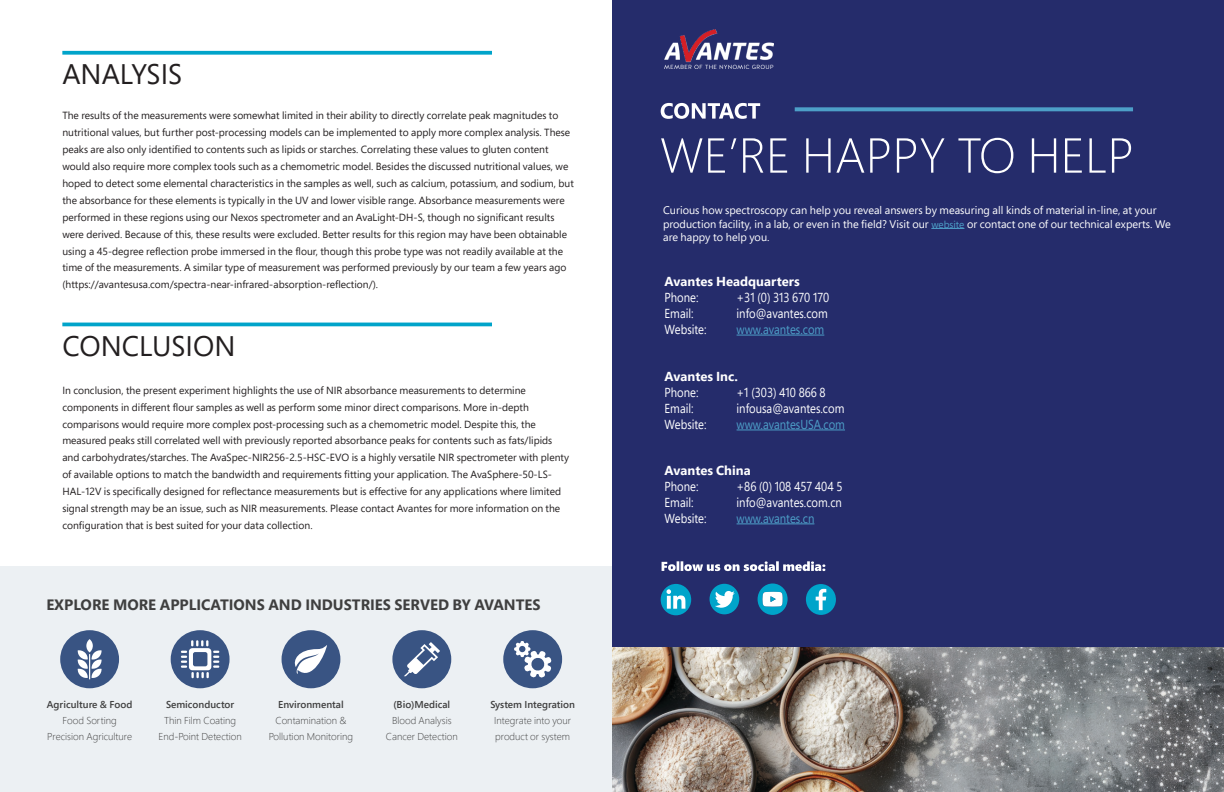
<style>
.page{position:relative;width:1224px;height:792px;background:#fff}
.page>*{position:absolute;margin:0;border:0;box-sizing:border-box;transform-origin:0 0}
.t1{font:28.2px "Segoe Pro";color:#231f20}
.t2{font:700 15px "Segoe Pro";color:#3f3f3f}
.t3{font:13px "Segoe Pro";color:#fff;scale:.87 1}
.t4{font:13px "Segoe Pro";color:#4d9fc8;scale:.87 1}
.t5{font:700 13px "Segoe Pro";color:#fff}
.t6{font:11px/13.2px "Segoe Pro";color:#fff}
.t7{font:10.3px/16.9px "Segoe Pro";color:#231f20}
.t8{font:300 10px/16px "Segoe Pro";color:#3f3f3f;text-align:center}
.t9{font:600 10px "Segoe Pro";color:#3f3f3f}
.s1{font-size:10px;color:#4d9fc8}
</style>
<div class="page">
<svg style="left:62px;top:51px;width:430px;height:4px;background:#17acce"></svg>
<hr style="left:62px;top:323px;width:430px;height:3px;background:#00a4ca">
<div style="left:0;top:566px;width:611px;height:226px;background:#ecf0f3"></div>
<div style="left:60px;top:630px;width:59px;height:58px;background:#395483;border-radius:50%"></div>
<svg style="left:86px;top:639px;width:7px;height:13px"></svg>
<svg style="left:78px;top:650px;width:24px;height:29px"></svg>
<div style="left:171px;top:630px;width:59px;height:58px;background:#395483;border-radius:50%"></div>
<svg style="left:181px;top:640px;width:38px;height:38px"></svg>
<div style="left:282px;top:630px;width:58px;height:58px;background:#395483;border-radius:50%"></div>
<svg style="left:292px;top:645px;width:35px;height:37px"></svg>
<div style="left:392px;top:630px;width:59px;height:58px;background:#395483;border-radius:50%"></div>
<svg style="left:404px;top:642px;width:36px;height:34px"></svg>
<div style="left:503px;top:630px;width:59px;height:58px;background:#395483;border-radius:50%"></div>
<svg style="left:514px;top:641px;width:38px;height:37px"></svg>
<img style="left:612px;top:646px;width:612px;height:146px">
<div style="left:612px;top:0;width:612px;height:646px;background:#252c6b"></div>
<svg style="left:795px;top:107px;width:338px;height:4px"></svg>
<svg style="left:661px;top:103px;width:99px;height:16px"></svg>
<svg style="left:661px;top:138px;width:470px;height:35px"></svg>
<img style="left:664px;top:29px;width:109px;height:40px">
<svg style="left:662px;top:561px;width:163px;height:10px"></svg>
<svg style="left:806px;top:584px;width:30px;height:31px"></svg>
<div style="left:661px;top:584px;width:30px;height:31px;background:#00a4ca;border-radius:50%"></div>
<svg style="left:667px;top:589px;width:18px;height:20px"></svg>
<div style="left:709px;top:584px;width:30px;height:30px;background:#00a4ca;border-radius:50%"></div>
<svg style="left:715px;top:591px;width:20px;height:17px"></svg>
<svg style="left:758px;top:583px;width:30px;height:32px"></svg>
<hr style="left:737px;top:335px;width:87px;height:1px;background:#4d9fc8">
<hr style="left:737px;top:523px;width:77px;height:1px;background:#4d9fc8">
<hr style="left:737px;top:430px;width:108px;height:1px;background:#4d9fc8">
<hr style="left:931px;top:228px;width:33px;height:1px;background:#4d9fc8">
<h1 class="t1" style="left:62px;top:62px;width:121px">ANALYSIS</h1>
<p class="t7" style="left:62px;top:107px;width:513px">The results of the measurements were somewhat limited in their ability to directly correlate peak magnitudes to nutritional values, but further post-processing models can be implemented to apply more complex analysis. These peaks are also only identified to contents such as lipids or starches. Correlating these values to gluten content would also require more complex tools such as a chemometric model. Besides the discussed nutritional values, we hoped to detect some elemental characteristics in the samples as well, such as calcium, potassium, and sodium, but the absorbance for these elements is typically in the UV and lower visible range. Absorbance measurements were performed in these regions using our Nexos spectrometer and an AvaLight-DH-S, though no significant results were derived. Because of this, these results were excluded. Better results for this region may have been obtainable using a 45-degree reflection probe immersed in the flour, though this probe type was not readily available at the time of the measurements. A similar type of measurement was performed previously by our team a few years ago (https://avantesusa.com/spectra-near-infrared-absorption-reflection/).</p>
<h1 class="t1" style="left:62px;top:335px;width:175px">CONCLUSION</h1>
<p class="t7" style="left:62px;top:381px;width:508px">In conclusion, the present experiment highlights the use of NIR absorbance measurements to determine components in different flour samples as well as perform some minor direct comparisons. More in-depth comparisons would require more complex post-processing such as a chemometric model. Despite this, the measured peaks still correlated well with previously reported absorbance peaks for contents such as fats/lipids and carbohydrates/starches. The AvaSpec-NIR256-2.5-HSC-EVO is a highly versatile NIR spectrometer with plenty of available options to match the bandwidth and requirements fitting your application. The AvaSphere-50-LS-HAL-12V is specifically designed for reflectance measurements but is effective for any applications where limited signal strength may be an issue, such as NIR measurements. Please contact Avantes for more information on the configuration that is best suited for your data collection.</p>
<h2 class="t2" style="left:46px;top:599px;width:496px">EXPLORE MORE APPLICATIONS AND INDUSTRIES SERVED BY AVANTES</h2>
<p class="t9" style="left:47px;top:700px;width:87px">Agriculture &amp; Food</p>
<p class="t8" style="left:47px;top:713px;width:86px">Food Sorting<br>Precision Agriculture</p>
<p class="t9" style="left:166px;top:700px;width:70px">Semiconductor</p>
<p class="t8" style="left:158px;top:713px;width:85px">Thin Film Coating<br>End-Point Detection</p>
<p class="t9" style="left:278px;top:700px;width:67px">Environmental</p>
<p class="t8" style="left:269px;top:713px;width:86px">Contamination &amp;<br>Pollution Monitoring</p>
<p class="t9" style="left:393px;top:700px;width:58px">(Bio)Medical</p>
<p class="t8" style="left:386px;top:713px;width:73px">Blood Analysis<br>Cancer Detection</p>
<p class="t9" style="left:490px;top:700px;width:86px">System Integration</p>
<p class="t8" style="left:494px;top:713px;width:78px;text-align:left">Integrate into your product or system</p>
<p class="t6" style="left:663px;top:204px;width:509px">Curious how spectroscopy can help you reveal answers by measuring all kinds of material in-line, at your production facility, in a lab, or even in the field? Visit our <span class="s1">website</span> or contact one of our technical experts. We are happy to help you.</p>
<p class="t5" style="left:665px;top:276px;width:137px">Avantes Headquarters</p>
<p class="t3" style="left:665px;top:288px;width:41px">Phone:</p>
<p class="t3" style="left:737px;top:288px;width:108px">+31 (0) 313 670 170</p>
<p class="t3" style="left:665px;top:308px;width:35px">Email:</p>
<p class="t3" style="left:737px;top:308px;width:107px">info@avantes.com</p>
<p class="t3" style="left:665px;top:320px;width:50px">Website:</p>
<p class="t4" style="left:737px;top:324px;width:102px">www.avantes.com</p>
<p class="t5" style="left:665px;top:371px;width:75px">Avantes Inc.</p>
<p class="t3" style="left:665px;top:383px;width:41px">Phone:</p>
<p class="t3" style="left:737px;top:383px;width:104px">+1 (303) 410 866 8</p>
<p class="t3" style="left:665px;top:403px;width:35px">Email:</p>
<p class="t3" style="left:737px;top:403px;width:126px">infousa@avantes.com</p>
<p class="t3" style="left:665px;top:415px;width:50px">Website:</p>
<p class="t4" style="left:737px;top:419px;width:126px">www.avantesUSA.com</p>
<p class="t5" style="left:665px;top:465px;width:88px">Avantes China</p>
<p class="t3" style="left:665px;top:477px;width:41px">Phone:</p>
<p class="t3" style="left:737px;top:477px;width:123px">+86 (0) 108 457 404 5</p>
<p class="t3" style="left:665px;top:497px;width:35px">Email:</p>
<p class="t3" style="left:737px;top:497px;width:123px">info@avantes.com.cn</p>
<p class="t3" style="left:665px;top:509px;width:50px">Website:</p>
<p class="t4" style="left:737px;top:513px;width:91px">www.avantes.cn</p>
</div>
